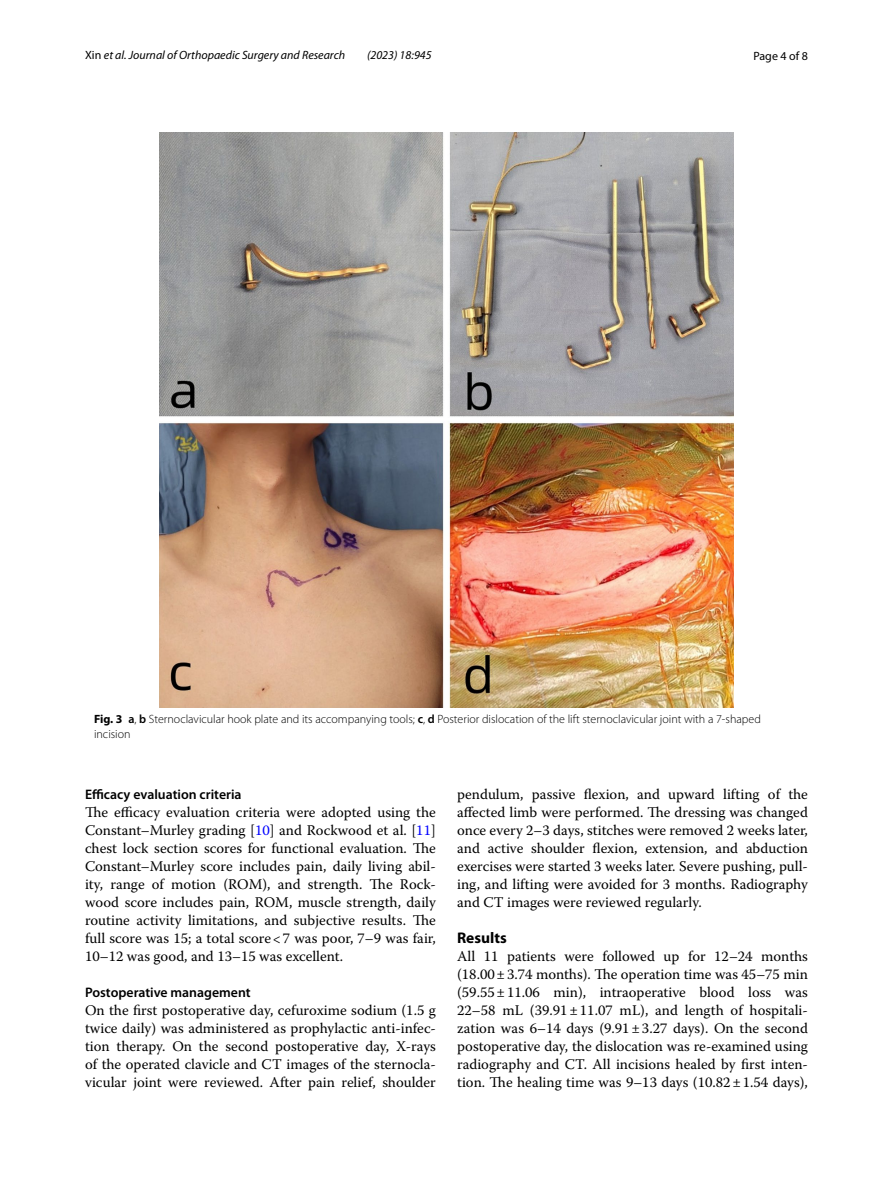
<style>
.page{position:relative;width:893px;height:1187px;background:#fff}
.page>*{position:absolute;margin:0;border:0;box-sizing:border-box;transform-origin:0 0}
.t1{font:700 15.45px "Myriad Pro";color:#000}
.t2{font:14.7px/18px "Warnock Pro";color:#000;text-align:justify}
.t3{font:600 13.8px "Myriad Pro";color:#000}
.t4{font:300 12px/15px "Myriad Pro";color:#000}
.t5{font:italic 12px "Myriad Pro";color:#000}
.t6{font:12px "Myriad Pro";color:#000}
.s1{font-style:normal}
.s2{font-weight:700}
.s3{font-weight:600}
.s4{color:#00f}
</style>
<div class="page">
<img style="left:160px;top:133px;width:573px;height:574px">
<p class="t5" style="left:85px;top:48px;width:262px"><span class="s1">Xin</span> et al. Journal of Orthopaedic Surgery and Research</p>
<p class="t5" style="left:367px;top:48px;width:66px">(2023) 18:945</p>
<p class="t6" style="left:753px;top:48px;width:56px">Page 4 of 8</p>
<p class="t4" style="left:94px;top:711px;width:668px"><span class="s2">Fig. 3</span> <span class="s3">a</span>, <span class="s3">b</span> Sternoclavicular hook plate and its accompanying tools; <span class="s3">c</span>, <span class="s3">d</span> Posterior dislocation of the lift sternoclavicular joint with a 7-shaped incision</p>
<p class="t3" style="left:85px;top:785px;width:158px">Efficacy evaluation criteria</p>
<p class="t2" style="left:85px;top:802px;width:352px">The efficacy evaluation criteria were adopted using the Constant–Murley grading [<span class="s4">10</span>] and Rockwood et al. [<span class="s4">11</span>] chest lock section scores for functional evaluation. The Constant–Murley score includes pain, daily living abil&shy;ity, range of motion (ROM), and strength. The Rock&shy;wood score includes pain, ROM, muscle strength, daily routine activity limitations, and subjective results. The full score was 15; a total score&lt;7 was poor, 7–9 was fair, 10–12 was good, and 13–15 was excellent.</p>
<p class="t3" style="left:85px;top:983px;width:167px">Postoperative management</p>
<p class="t2" style="left:85px;top:1000px;width:352px">On the first postoperative day, cefuroxime sodium (1.5 g twice daily) was administered as prophylactic anti-infec&shy;tion therapy. On the second postoperative day, X-rays of the operated clavicle and CT images of the sternocla&shy;vicular joint were reviewed. After pain relief, shoulder</p>
<p class="t2" style="left:457px;top:785px;width:352px">pendulum, passive flexion, and upward lifting of the affected limb were performed. The dressing was changed once every 2–3 days, stitches were removed 2 weeks later, and active shoulder flexion, extension, and abduction exercises were started 3 weeks later. Severe pushing, pull&shy;ing, and lifting were avoided for 3 months. Radiography and CT images were reviewed regularly.</p>
<p class="t1" style="left:457px;top:927px;width:51px">Results</p>
<p class="t2" style="left:457px;top:947px;width:352px">All 11 patients were followed up for 12–24 months (18.00±3.74 months). The operation time was 45–75 min (59.55±11.06 min), intraoperative blood loss was 22–58 mL (39.91±11.07 mL), and length of hospitali&shy;zation was 6–14 days (9.91±3.27 days). On the second postoperative day, the dislocation was re-examined using radiography and CT. All incisions healed by first inten&shy;tion. The healing time was 9–13 days (10.82±1.54 days),</p>
</div>
